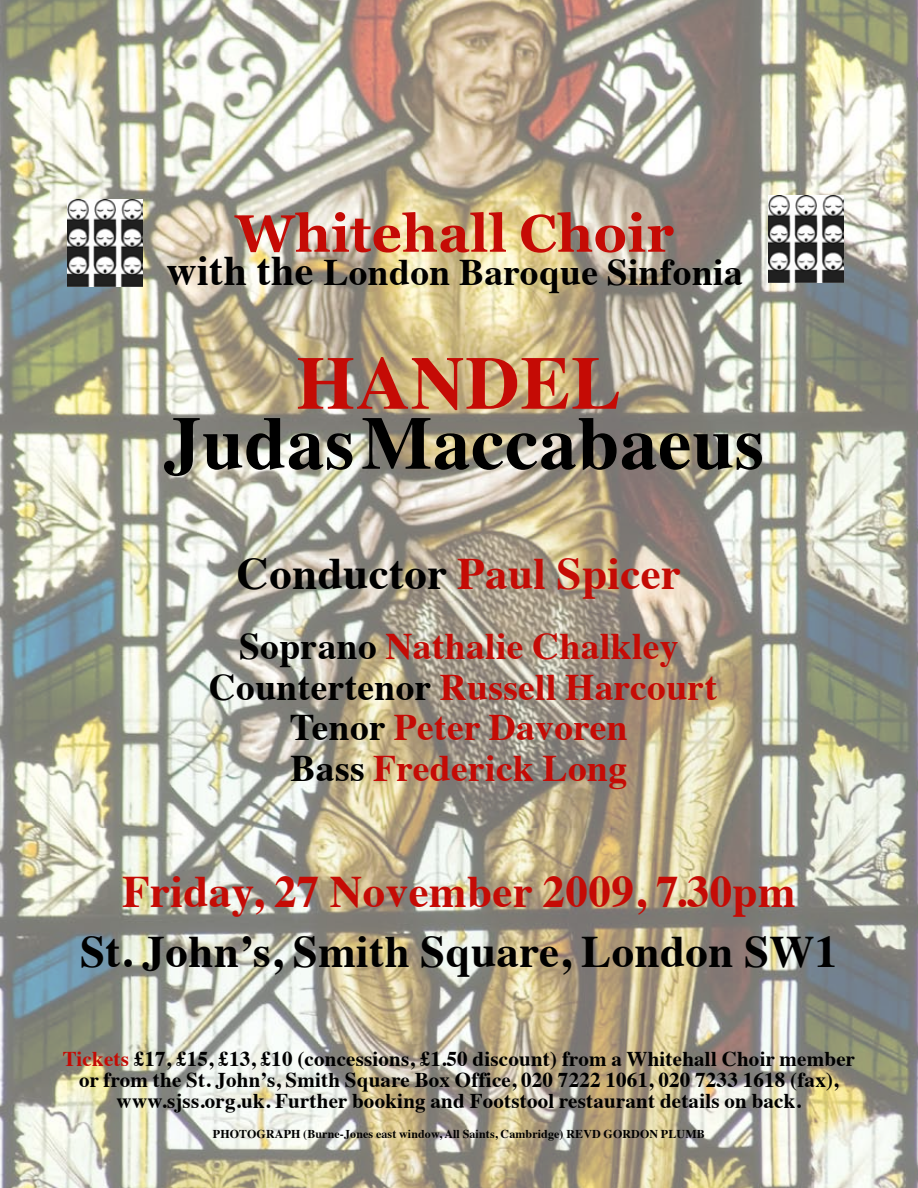
<style>
.page{position:relative;width:918px;height:1188px;background:#fff}
.page>*{position:absolute;margin:0;border:0;box-sizing:border-box;transform-origin:0 0}
.t1{font:700 75px "Times";letter-spacing:.01em;color:#000}
.t2{font:700 75px "Times";letter-spacing:.01em;color:#c50b05}
.t3{font:700 52.5px "Georgia";letter-spacing:.01em;color:#c50b05}
.t4{font:700 45px "Times";letter-spacing:.01em;color:#c50b05}
.t5{font:700 45px "Times";letter-spacing:.01em;color:#000}
.t6{font:700 37.5px/40.5px "Times";letter-spacing:.01em;color:#c50b05;text-align:center}
.t7{font:700 37.5px "Times";letter-spacing:.01em;color:#000}
.t8{font:700 21px/21px "Times";letter-spacing:.01em;color:#000;text-align:center}
.t9{font:700 12px "Times";letter-spacing:.01em;color:#000}
.s1{font-size:42px}
.s2{color:#000}
.s3{color:#c50b05}
</style>
<div class="page">
<img style="left:0;top:0;width:918px;height:1188px">
<img style="left:68px;top:199px;width:75px;height:87px">
<img style="left:768px;top:196px;width:75px;height:87px">
<h2 class="t3" style="left:235px;top:200px;width:440px">Whitehall Choir</h2>
<h3 class="t7" style="left:166px;top:236px;width:578px"><span class="s1">with the</span> London Baroque Sinfonia</h3>
<h1 class="t2" style="left:297px;top:312px;width:326px">HANDEL</h1>
<h1 class="t1" style="left:164px;top:372px;width:602px">Judas Maccabaeus</h1>
<h3 class="t4" style="left:236px;top:530px;width:446px"><span class="s2">Conductor</span> Paul Spicer</h3>
<h3 class="t6" style="left:209px;top:622px;width:510px"><span class="s2">Soprano</span> Nathalie Chalkley<br><span class="s2">Countertenor</span> Russell Harcourt<br><span class="s2">Tenor</span> Peter Davoren<br><span class="s2">Bass</span> Frederick Long</h3>
<h3 class="t4" style="left:122px;top:848px;width:675px">Friday, 27 November 2009, 7.30pm</h3>
<h3 class="t5" style="left:80px;top:908px;width:759px">St. John’s, Smith Square, London SW1</h3>
<p class="t8" style="left:63px;top:1046px;width:794px"><span class="s3">Tickets</span> £17, £15, £13, £10 (concessions, £1.50 discount) from a Whitehall Choir member or from the St. John’s, Smith Square Box Office, 020 7222 1061, 020 7233 1618 (fax), www.sjss.org.uk. Further booking and Footstool restaurant details on back.</p>
<p class="t9" style="left:213px;top:1122px;width:411px">PHOTOGRAPH (Burne-Jones east window, All Saints, Cambridge) Revd Gordon</p>
<p class="t9" style="left:661px;top:1122px;width:35px">Plumb</p>
</div>
